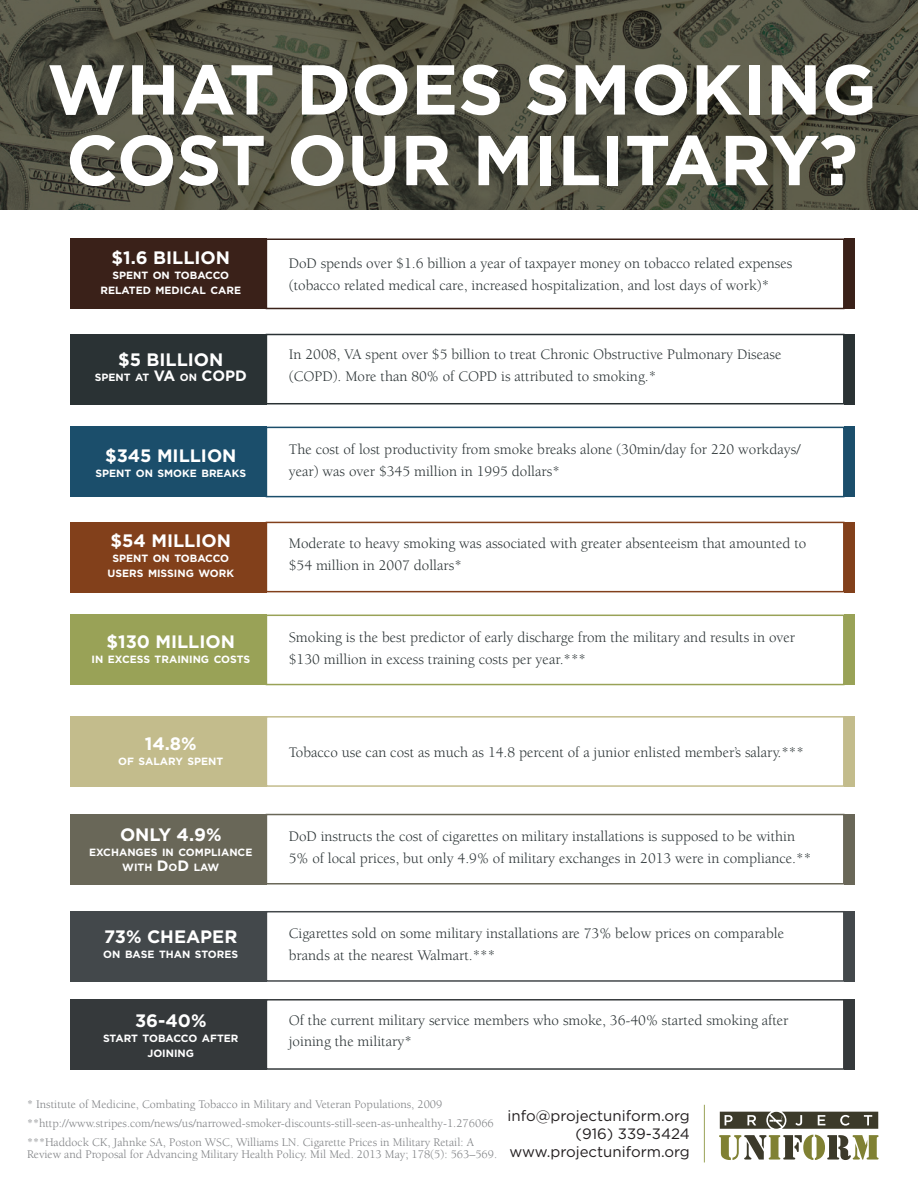
<style>
.page{position:relative;width:918px;height:1188px;background:#fff}
.page>*{position:absolute;margin:0;border:0;box-sizing:border-box;transform-origin:0 0}
.t1{font:700 70.5px "Gotham";color:#fff}
.t2{font:700 18px "Gotham";color:#fff}
.p10{font:15px/21.6px "Berkeley";color:#2a3234}
.t3{font:15px/18px "Gotham";color:#231f20;text-align:right}
.p10-2{font:12px/12px "Berkeley";color:#7e8083}
.t4{font:700 10.5px/15px "Gotham";color:#fff;text-align:center}
.s1{font-size:15px}
</style>
<div class="page">
<div style="left:70px;top:238px;width:197px;height:71px;background:#3a2119"></div>
<div style="left:844px;top:238px;width:11px;height:71px;background:#3a2119"></div>
<div style="left:70px;top:334px;width:197px;height:70px;background:#2a3234"></div>
<div style="left:844px;top:334px;width:11px;height:70px;background:#2a3234"></div>
<div style="left:70px;top:427px;width:197px;height:70px;background:#1b4e6b"></div>
<div style="left:844px;top:427px;width:11px;height:70px;background:#1b4e6b"></div>
<div style="left:70px;top:522px;width:197px;height:70px;background:#82401b"></div>
<div style="left:844px;top:522px;width:11px;height:70px;background:#82401b"></div>
<div style="left:70px;top:615px;width:197px;height:70px;background:#99a257"></div>
<div style="left:844px;top:615px;width:11px;height:70px;background:#99a257"></div>
<div style="left:70px;top:716px;width:197px;height:71px;background:#c3bc8c"></div>
<div style="left:844px;top:716px;width:11px;height:71px;background:#c3bc8c"></div>
<div style="left:70px;top:911px;width:197px;height:71px;background:#43484b"></div>
<div style="left:844px;top:911px;width:11px;height:71px;background:#43484b"></div>
<div style="left:70px;top:814px;width:197px;height:71px;background:#696758"></div>
<div style="left:844px;top:814px;width:11px;height:71px;background:#696758"></div>
<div style="left:70px;top:999px;width:197px;height:71px;background:#35393b"></div>
<div style="left:844px;top:999px;width:11px;height:71px;background:#35393b"></div>
<div style="left:266px;top:238px;width:579px;height:71px;border:2px solid #3a2119"></div>
<div style="left:266px;top:334px;width:579px;height:70px;border:2px solid #2a3234"></div>
<div style="left:266px;top:427px;width:579px;height:70px;border:2px solid #1b4e6b"></div>
<div style="left:266px;top:522px;width:579px;height:70px;border:2px solid #82401b"></div>
<div style="left:266px;top:615px;width:579px;height:70px;border:2px solid #99a257"></div>
<div style="left:266px;top:716px;width:579px;height:71px;border:2px solid #c3bc8c"></div>
<div style="left:266px;top:911px;width:579px;height:71px;border:2px solid #43484b"></div>
<div style="left:266px;top:814px;width:579px;height:71px;border:2px solid #696758"></div>
<div style="left:266px;top:999px;width:579px;height:71px;border:2px solid #35393b"></div>
<img style="left:0;top:0;width:918px;height:210px">
<hr style="left:704px;top:1105px;width:1px;height:57px;background:#99a257">
<svg style="left:719px;top:1135px;width:160px;height:25px"></svg>
<svg style="left:720px;top:1112px;width:158px;height:17px;background:#575648"></svg>
<h2 class="t1" style="left:47px;top:49px;width:831px">WHAT DOES SMOKING</h2>
<h2 class="t1" style="left:66px;top:119px;width:793px">COST OUR MILITARY?</h2>
<h2 class="t2" style="left:111px;top:247px;width:120px">$1.6 BILLION</h2>
<h2 class="t4" style="left:100px;top:267px;width:142px">SPENT ON TOBACCO<br>RELATED MEDICAL CARE</h2>
<p class="p10" style="left:289px;top:253px;width:505px">DoD spends over $1.6 billion a year of taxpayer money on tobacco related expenses (tobacco related medical care, increased hospitalization, and lost days of work)*</p>
<h2 class="t2" style="left:118px;top:349px;width:107px">$5 BILLION</h2>
<h2 class="t4" style="left:95px;top:369px;width:154px">SPENT AT <span class="s1">VA</span> ON <span class="s1">COPD</span></h2>
<p class="p10" style="left:289px;top:344px;width:494px">In 2008, VA spent over $5 billion to treat Chronic Obstructive Pulmonary Disease (COPD). More than 80% of COPD is attributed to smoking.*</p>
<h2 class="t2" style="left:105px;top:445px;width:133px">$345 MILLION</h2>
<h2 class="t4" style="left:95px;top:466px;width:152px">SPENT ON SMOKE BREAKS</h2>
<p class="p10" style="left:289px;top:439px;width:513px">The cost of lost productivity from smoke breaks alone (30min/day for 220 workdays/ year) was over $345 million in 1995 dollars*</p>
<h2 class="t2" style="left:111px;top:530px;width:122px">$54 MILLION</h2>
<h2 class="t4" style="left:108px;top:550px;width:128px">SPENT ON TOBACCO<br>USERS MISSING WORK</h2>
<p class="p10" style="left:289px;top:533px;width:519px">Moderate to heavy smoking was associated with greater absenteeism that amounted to $54 million in 2007 dollars*</p>
<h2 class="t2" style="left:107px;top:632px;width:130px">$130 MILLION</h2>
<h2 class="t4" style="left:92px;top:652px;width:160px">IN EXCESS TRAINING COSTS</h2>
<p class="p10" style="left:289px;top:627px;width:508px">Smoking is the best predictor of early discharge from the military and results in over $130 million in excess training costs per year.***</p>
<h2 class="t2" style="left:145px;top:733px;width:53px">14.8%</h2>
<h2 class="t4" style="left:118px;top:753px;width:107px">OF SALARY SPENT</h2>
<p class="p10" style="left:289px;top:741px;width:517px">Tobacco use can cost as much as 14.8 percent of a junior enlisted member’s salary.***</p>
<h2 class="t2" style="left:120px;top:825px;width:103px">ONLY 4.9%</h2>
<h2 class="t4" style="left:89px;top:845px;width:165px">EXCHANGES IN COMPLIANCE<br>WITH <span class="s1">D</span>O<span class="s1">D</span> LAW</h2>
<p class="p10" style="left:289px;top:826px;width:524px">DoD instructs the cost of cigarettes on military installations is supposed to be within<br>5% of local prices, but only 4.9% of military exchanges in 2013 were in compliance.**</p>
<h2 class="t2" style="left:104px;top:926px;width:135px">73% CHEAPER</h2>
<h2 class="t4" style="left:103px;top:947px;width:136px">ON BASE THAN STORES</h2>
<h2 class="p10" style="left:289px;top:923px;width:497px">Cigarettes sold on some military installations are 73% below prices on comparable brands at the nearest Walmart.***</h2>
<h2 class="t2" style="left:135px;top:1011px;width:73px">36-40%</h2>
<h2 class="t4" style="left:103px;top:1031px;width:137px">START TOBACCO AFTER<br>JOINING</h2>
<p class="p10" style="left:289px;top:1009px;width:501px">Of the current military service members who smoke, 36-40% started smoking after joining the military*</p>
<p class="p10-2" style="left:27px;top:1099px;width:417px">* Institute of Medicine, Combating Tobacco in Military and Veteran Populations, 2009</p>
<p class="p10-2" style="left:27px;top:1117px;width:468px">**http://www.stripes.com/news/us/narrowed-smoker-discounts-still-seen-as-unhealthy-1.276066</p>
<p class="p10-2" style="left:27px;top:1136px;width:472px">***Haddock CK, Jahnke SA, Poston WSC, Williams LN. Cigarette Prices in Military Retail: A<br>Review and Proposal for Advancing Military Health Policy. Mil Med. 2013 May; 178(5): 563–569.</p>
<p class="t3" style="left:507px;top:1107px;width:184px">info@projectuniform.org (916) 339-3424</p>
<p class="t3" style="left:509px;top:1143px;width:182px">www.projectuniform.org</p>
</div>
